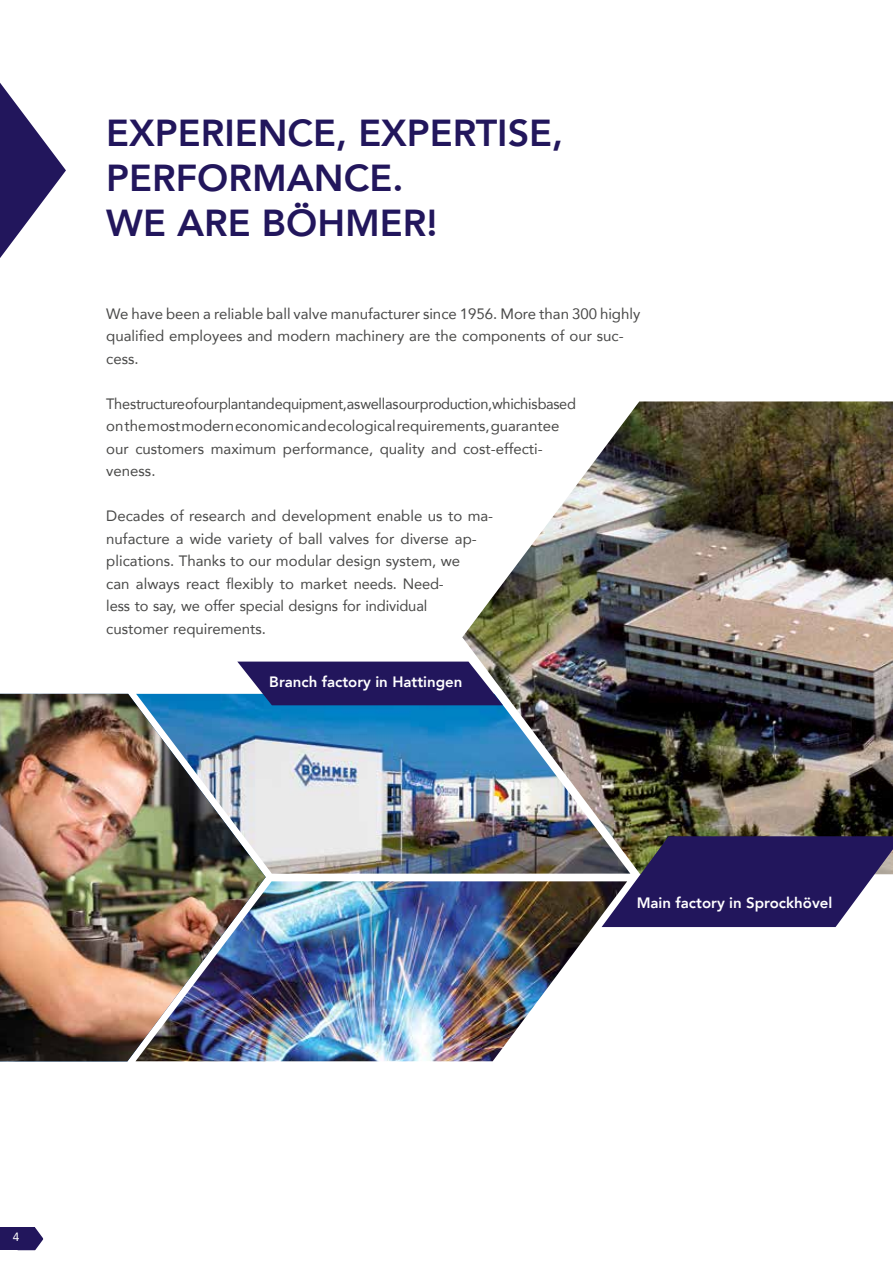
<style>
.page{position:relative;width:893px;height:1263px;background:#fff}
.page>*{position:absolute;margin:0;border:0;box-sizing:border-box;transform-origin:0 0}
.t1{font:800 37.5px/45px "Avenir";color:#22165c}
.t2{font:15px/22.5px "Avenir";color:#494948}
.t3{font:800 15px "Avenir";color:#fff}
.t4{font:12px "Avenir";color:#fff}
</style>
<div class="page">
<svg style="left:34px;top:1227px;width:10px;height:23px"></svg>
<div style="left:0;top:1227px;width:34px;height:23px;background:#22165c"></div>
<svg style="left:0;top:83px;width:66px;height:175px"></svg>
<img style="left:462px;top:401px;width:431px;height:435px">
<img style="left:0;top:694px;width:266px;height:367px">
<img style="left:136px;top:694px;width:494px;height:180px">
<img style="left:135px;top:881px;width:492px;height:180px">
<svg style="left:602px;top:836px;width:291px;height:91px;background:#3f356b"></svg>
<svg style="left:237px;top:662px;width:266px;height:43px;background:#332c6a"></svg>
<h1 class="t1" style="left:106px;top:111px;width:458px">EXPERIENCE, EXPERTISE,<br>PERFORMANCE.<br>WE ARE BÖHMER!</h1>
<p class="t2" style="left:106px;top:302px;width:535px">We have been a reliable ball valve manufacturer since 1956. More than 300 highly qualified employees and modern machinery are the components of our suc&shy;cess.</p>
<p class="t2" style="left:106px;top:392px;width:471px">The structure of our plant and equipment, as well as our production, which is based on the most modern economic and ecological requirements, guarantee our customers maximum performance, quality and cost-effecti&shy;veness.</p>
<p class="t2" style="left:106px;top:504px;width:388px">Decades of research and development enable us to ma&shy;nufacture a wide variety of ball valves for diverse ap&shy;plications. Thanks to our modular design system, we<br>can always react flexibly to market needs. Need-<br>less to say, we offer special designs for individual customer requirements.</p>
<p class="t3" style="left:269px;top:670px;width:195px">Branch factory in Hattingen</p>
<p class="t3" style="left:637px;top:891px;width:197px">Main factory in Sprockhövel</p>
<p class="t4" style="left:13px;top:1227px;width:8px">4</p>
</div>
